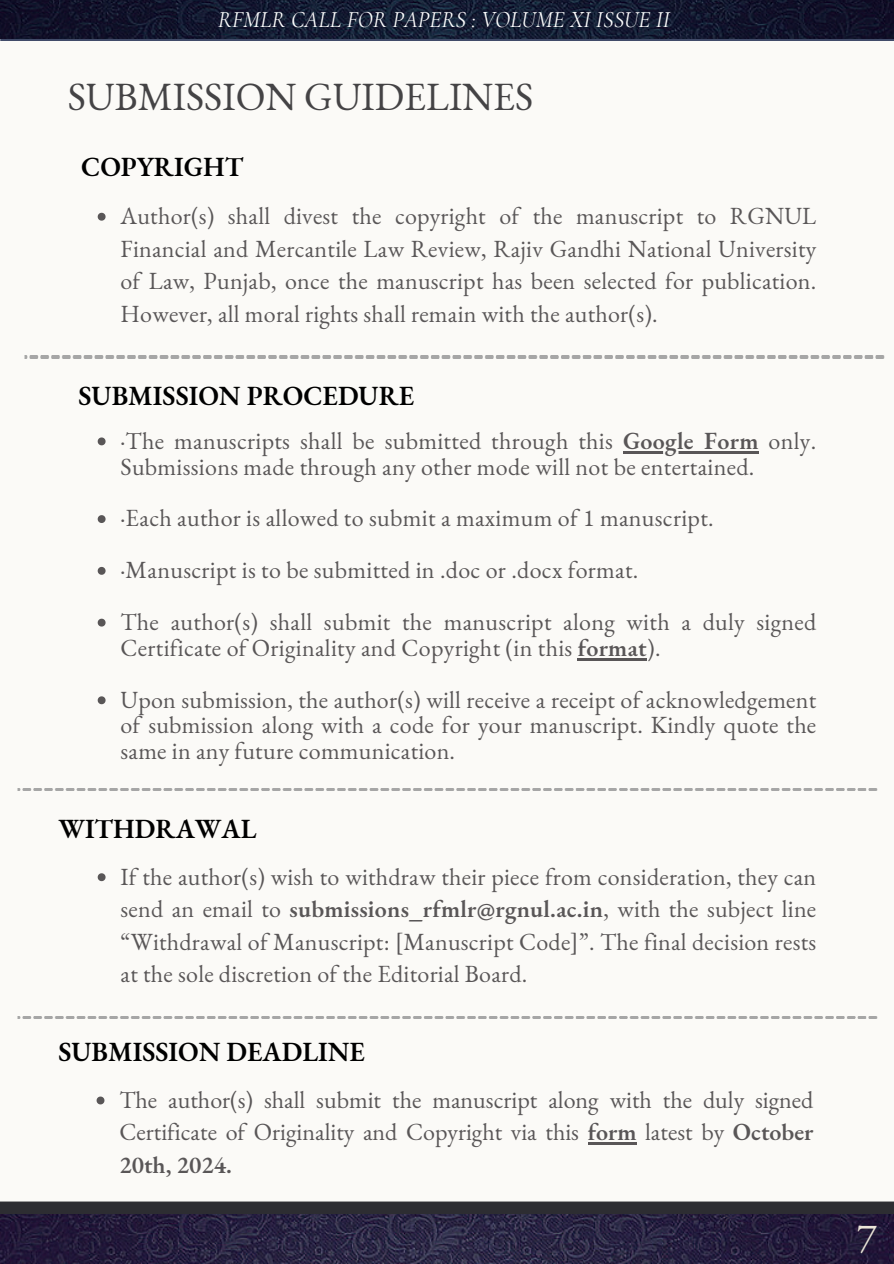
<style>
.page{position:relative;width:894px;height:1264px;background:#fff}
.page>*{position:absolute;margin:0;border:0;box-sizing:border-box;transform-origin:0 0}
.t1{font:41.7px "EB Garamond";color:#ebe5d8}
.t2{font:39px "EB Garamond";color:#444345}
.t3{font:600 27px "EB Garamond";color:#000}
.t4{font:24px/32.7px "EB Garamond";letter-spacing:.015em;color:#595657;text-align:justify}
.t5{font:italic 23.1px "Cormorant Garamond";color:#fff}
.s1{font-weight:600}
</style>
<div class="page">
<div style="left:0;top:0;width:893px;height:1263px;background:#fbfaf7"></div>
<img style="left:0;top:38px;width:893px;height:2px">
<img style="left:24px;top:356px;width:861px;height:2px">
<img style="left:0;top:1201px;width:893px;height:13px">
<svg style="left:98px;top:213px;width:7px;height:8px"></svg>
<svg style="left:98px;top:437px;width:7px;height:8px"></svg>
<hr style="left:622px;top:451px;width:136px;height:2px;background:#595657">
<svg style="left:98px;top:515px;width:7px;height:8px"></svg>
<svg style="left:98px;top:567px;width:7px;height:8px"></svg>
<svg style="left:98px;top:618px;width:7px;height:8px"></svg>
<hr style="left:577px;top:658px;width:70px;height:2px;background:#595657">
<svg style="left:98px;top:696px;width:7px;height:8px"></svg>
<svg style="left:97px;top:1096px;width:7px;height:8px"></svg>
<hr style="left:587px;top:1142px;width:49px;height:2px;background:#595657">
<img style="left:0;top:0;width:893px;height:38px">
<img style="left:0;top:1214px;width:893px;height:49px">
<img style="left:17px;top:788px;width:861px;height:2px">
<svg style="left:98px;top:873px;width:7px;height:8px"></svg>
<img style="left:17px;top:1016px;width:861px;height:2px">
<p class="t5" style="left:218px;top:6px;width:453px">RFMLR CALL FOR PAPERS : VOLUME XI ISSUE II</p>
<p class="t2" style="left:68px;top:70px;width:467px">SUBMISSION GUIDELINES</p>
<p class="t3" style="left:81px;top:148px;width:164px">COPYRIGHT</p>
<h1 class="t4" style="left:120px;top:199px;width:697px">Author(s) shall divest the copyright of the manuscript to RGNUL Financial and Mercantile Law Review, Rajiv Gandhi National University of Law, Punjab, once the manuscript has been selected for publication.<br>However, all moral rights shall remain with the author(s).</h1>
<p class="t3" style="left:79px;top:378px;width:337px">SUBMISSION PROCEDURE</p>
<h2 class="t4" style="left:120px;top:424px;width:697px">·The manuscripts shall be submitted through this <span class="s1">Google Form</span> only.</h2>
<p class="t4" style="left:120px;top:440px;width:635px;line-height:51.8px">Submissions made through any other mode will not be entertained. ·Each author is allowed to submit a maximum of 1 manuscript.</p>
<p class="t4" style="left:120px;top:553px;width:519px">·Manuscript is to be submitted in .doc or .docx format.</p>
<h2 class="t4" style="left:120px;top:608px;width:697px;line-height:25.8px">The author(s) shall submit the manuscript along with a duly signed<br>Certificate of Originality and Copyright (in this <span class="s1">format</span>).</h2>
<p class="t4" style="left:120px;top:686px;width:697px;line-height:25.8px">Upon submission, the author(s) will receive a receipt of acknowledgement of submission along with a code for your manuscript. Kindly quote the same in any future communication.</p>
<p class="t3" style="left:58px;top:810px;width:200px">WITHDRAWAL</p>
<p class="t4" style="left:120px;top:859px;width:697px">If the author(s) wish to withdraw their piece from consideration, they can send an email to <span class="s1">submissions_rfmlr@rgnul.ac.in</span>, with the subject line “Withdrawal of Manuscript: [Manuscript Code]”. The final decision rests at the sole discretion of the Editorial Board.</p>
<p class="t3" style="left:58px;top:1033px;width:308px">SUBMISSION DEADLINE</p>
<p class="t4" style="left:119px;top:1082px;width:695px">The author(s) shall submit the manuscript along with the duly signed Certificate of Originality and Copyright via this <span class="s1">form</span> latest by <span class="s1">October 20th, 2024.</span></p>
<p class="t1" style="left:856px;top:1210px;width:22px">7</p>
</div>
